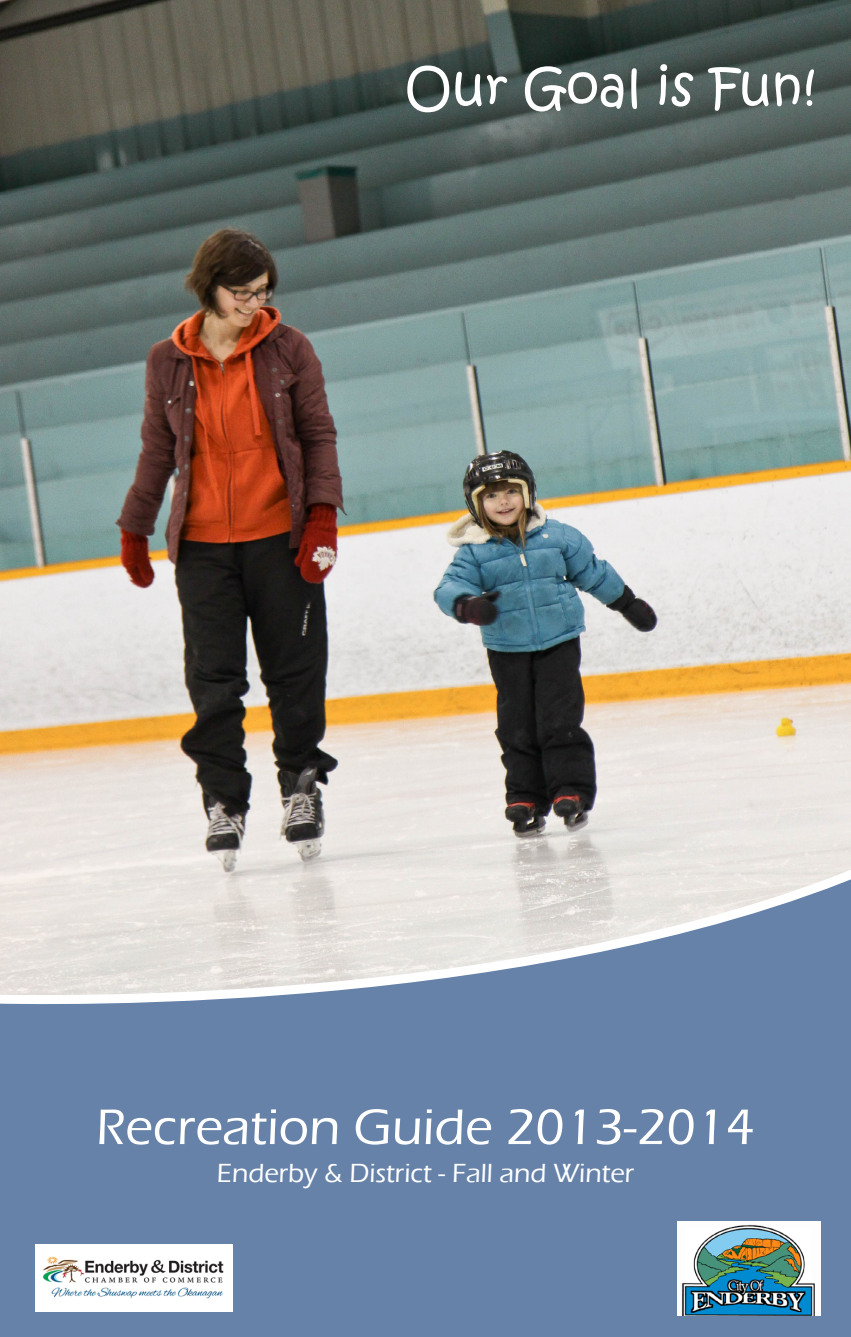
<style>
.page{position:relative;width:851px;height:1337px;background:#fff}
.page>*{position:absolute;margin:0;border:0;box-sizing:border-box;transform-origin:0 0}
.t1{font:500 51.75px "Eras ITC";color:#fff}
.t2{font:51.75px "Kristen ITC";color:#fff}
.t3{font:500 27px "Eras ITC";color:#fff}
</style>
<div class="page">
<img style="left:0;top:1px;width:850px;height:848px">
<svg style="left:0;top:849px;width:850px;height:487px;background:#889bb7"></svg>
<img style="left:677px;top:1221px;width:143px;height:94px">
<img style="left:36px;top:1244px;width:196px;height:67px">
<p class="t2" style="left:405px;top:53px;width:412px">Our Goal is Fun!</p>
<p class="t1" style="left:96px;top:1098px;width:660px">Recreation Guide 2013-2014</p>
<p class="t3" style="left:217px;top:1157px;width:419px">Enderby &amp; District - Fall and Winter</p>
</div>
